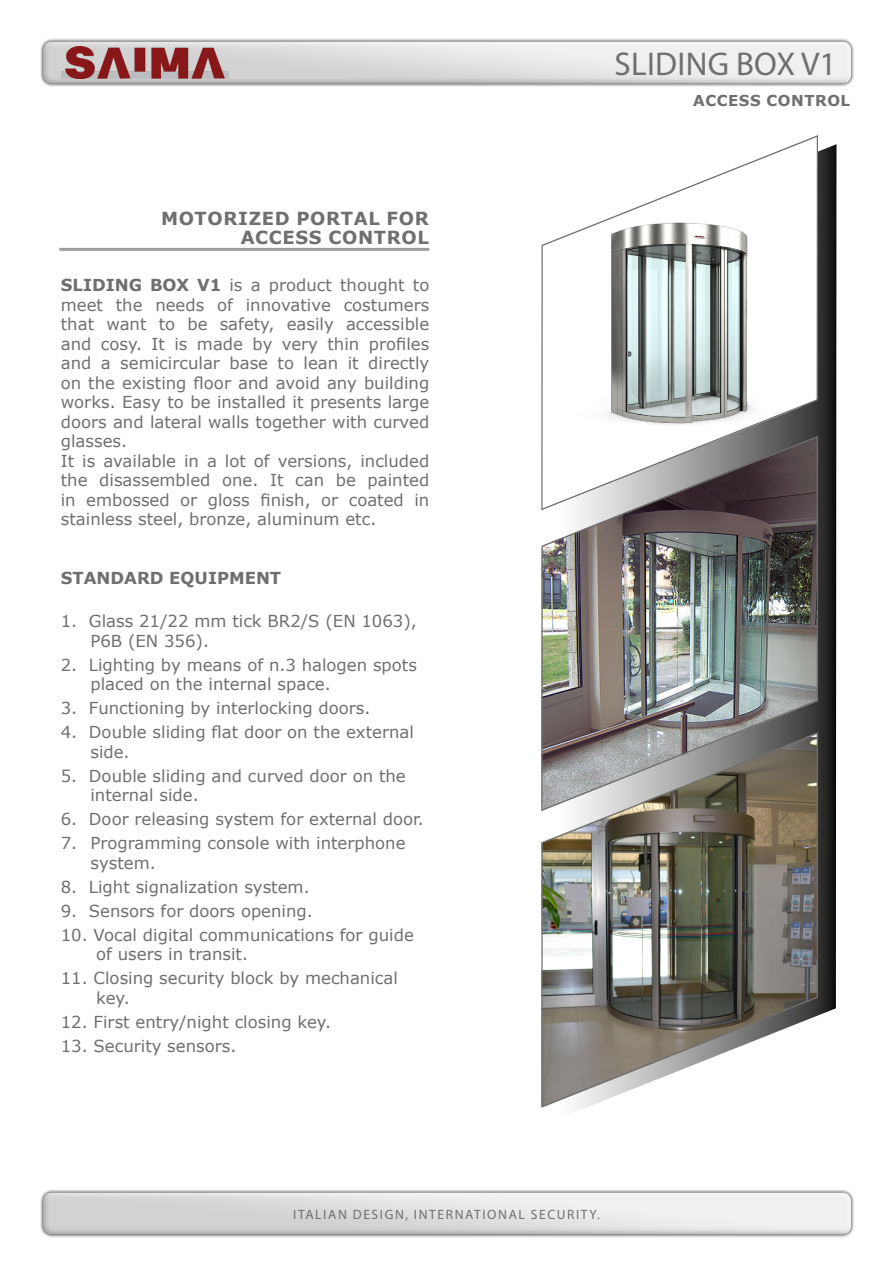
<style>
.page{position:relative;width:893px;height:1263px;background:#fff}
.page>*{position:absolute;margin:0;border:0;box-sizing:border-box;transform-origin:0 0}
.t1{font:33px "Myriad Pro";letter-spacing:.01em;color:#706f6f}
.t2{font:700 18px/19.5px "Verdana";letter-spacing:.035em;color:#706f6f;text-align:right}
.t3{font:16.5px/19.5px "Verdana";color:#706f6f}
.t4{font:700 16.5px "Verdana";color:#706f6f}
.t5{font:700 15px "Verdana";letter-spacing:.035em;color:#706f6f}
.t6{font:13.5px "Myriad Pro";letter-spacing:.12em;color:#706f6f}
.s1{font-weight:700}
</style>
<div class="page">
<img style="left:40px;top:1189px;width:814px;height:49px">
<img style="left:40px;top:38px;width:814px;height:49px">
<img style="left:61px;top:46px;width:167px;height:32px">
<hr style="left:59px;top:248px;width:370px;height:3px;background:#9d9d9c">
<svg style="left:575px;top:144px;width:262px;height:967px;background:#3c3c3c"></svg>
<svg style="left:541px;top:135px;width:278px;height:300px"></svg>
<img style="left:541px;top:435px;width:278px;height:296px">
<img style="left:541px;top:731px;width:278px;height:378px">
<p class="t2" style="left:161px;top:208px;width:269px">MOTORIZED PORTAL FOR<br>ACCESS CONTROL</p>
<p class="t3" style="left:61px;top:275px;width:370px"><span class="s1">SLIDING BOX V1</span> is a product thought to meet the needs of innovative costumers that want to be safety, easily accessible and cosy. It is made by very thin profiles and a semicircular base to lean it directly on the existing floor and avoid any building works. Easy to be installed it presents large doors and lateral walls together with curved glasses.<br>It is available in a lot of versions, included the disassembled one. It can be painted in embossed or gloss finish, or coated in stainless steel, bronze, aluminum etc.</p>
<p class="t4" style="left:61px;top:566px;width:222px">STANDARD EQUIPMENT</p>
<p class="t3" style="left:90px;top:611px;width:328px;text-indent:-30px">1. Glass 21/22 mm tick BR2/S (EN 1063),<br>P6B (EN 356).</p>
<p class="t3" style="left:90px;top:655px;width:328px;text-indent:-30px">2. Lighting by means of n.3 halogen spots placed on the internal space.</p>
<p class="t3" style="left:61px;top:698px;width:311px">3. Functioning by interlocking doors.</p>
<p class="t3" style="left:90px;top:722px;width:325px;text-indent:-30px">4. Double sliding flat door on the external side.</p>
<p class="t3" style="left:90px;top:766px;width:317px;text-indent:-30px">5. Double sliding and curved door on the internal side.</p>
<p class="t3" style="left:61px;top:809px;width:364px">6. Door releasing system for external door.</p>
<p class="t3" style="left:90px;top:833px;width:317px;text-indent:-30px">7. Programming console with interphone system.</p>
<p class="t3" style="left:61px;top:877px;width:250px">8. Light signalization system.</p>
<p class="t3" style="left:61px;top:901px;width:254px">9. Sensors for doors opening.</p>
<p class="t3" style="left:96px;top:925px;width:319px;text-indent:-35px">10. Vocal digital communications for guide of users in transit.</p>
<p class="t3" style="left:96px;top:968px;width:303px;text-indent:-35px">11. Closing security block by mechanical key.</p>
<p class="t3" style="left:61px;top:1012px;width:272px">12. First entry/night closing key.</p>
<p class="t3" style="left:61px;top:1036px;width:177px">13. Security sensors.</p>
<h1 class="t1" style="left:614px;top:43px;width:223px">SLIDING BOX V1</h1>
<p class="t5" style="left:693px;top:90px;width:158px">ACCESS CONTROL</p>
<p class="t6" style="left:293px;top:1206px;width:308px">ITALIAN DESIGN, INTERNATIONAL SECURITY.</p>
</div>
